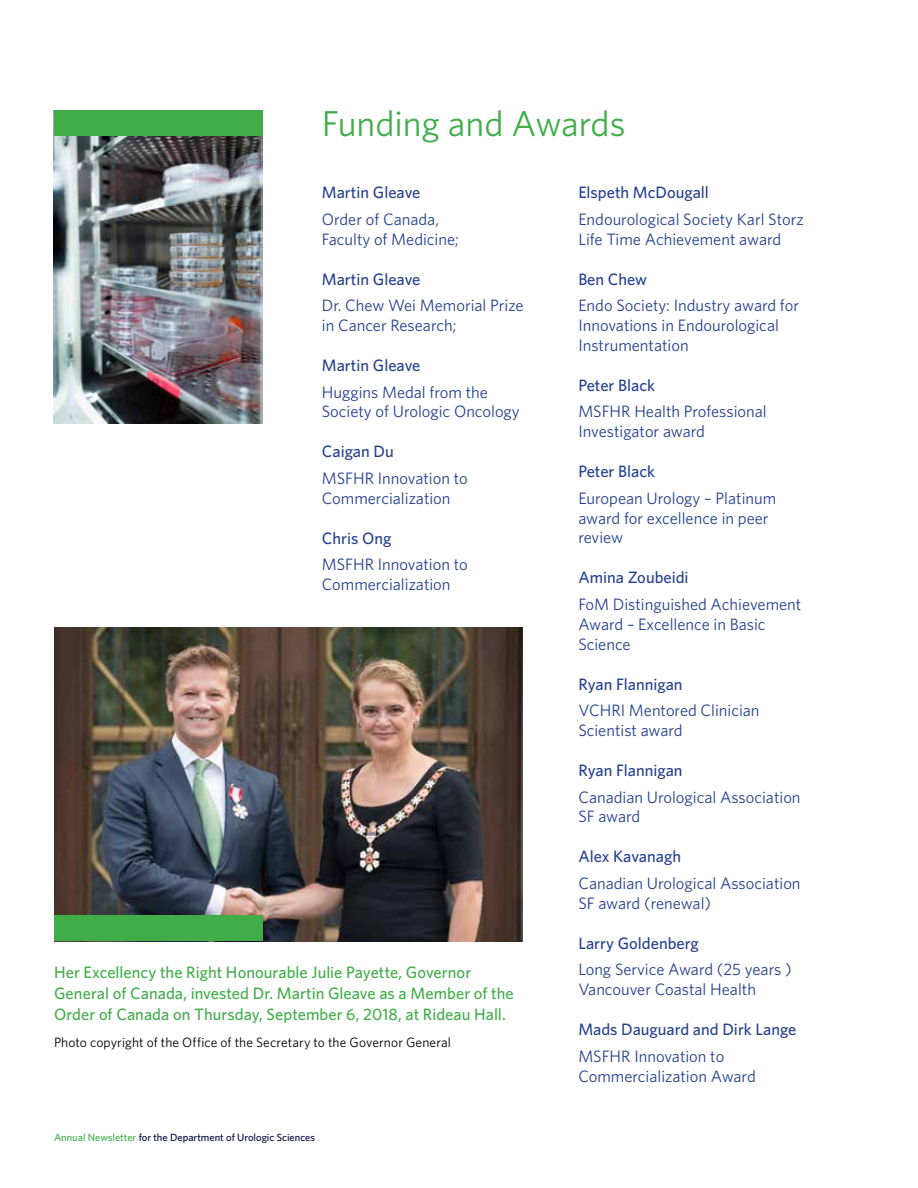
<style>
.page{position:relative;width:918px;height:1188px;background:#fff}
.page>*{position:absolute;margin:0;border:0;box-sizing:border-box;transform-origin:0 0}
.t1{font:36px "Whitney";color:#41ad49}
.t2{font:16.5px/19.8px "Whitney";color:#25408f}
.t3{font:500 16.5px "Whitney";color:#25408f}
.t4{font:500 16.5px/21px "Whitney";color:#41ad49}
.t5{font:13.5px "Whitney";letter-spacing:.01em;color:#000}
.t6{font:500 10.5px "Whitney";color:#00053e}
.s1{color:#41ad49}
</style>
<div class="page">
<img style="left:54px;top:136px;width:209px;height:288px">
<div style="left:54px;top:110px;width:209px;height:26px;background:#41ad49"></div>
<img style="left:54px;top:628px;width:468px;height:313px">
<div style="left:54px;top:916px;width:209px;height:25px;background:#41ad49"></div>
<h1 class="t1" style="left:322px;top:102px;width:305px">Funding and Awards</h1>
<p class="t3" style="left:322px;top:183px;width:100px">Martin Gleave</p>
<p class="t2" style="left:322px;top:209px;width:139px">Order of Canada,<br>Faculty of Medicine;</p>
<p class="t3" style="left:322px;top:269px;width:100px">Martin Gleave</p>
<p class="t2" style="left:322px;top:295px;width:203px">Dr. Chew Wei Memorial Prize in Cancer Research;</p>
<p class="t3" style="left:322px;top:355px;width:100px">Martin Gleave</p>
<p class="t2" style="left:322px;top:382px;width:199px">Huggins Medal from the<br>Society of Urologic Oncology</p>
<p class="t3" style="left:322px;top:442px;width:73px">Caigan Du</p>
<p class="t2" style="left:322px;top:468px;width:147px">MSFHR Innovation to<br>Commercialization</p>
<p class="t3" style="left:322px;top:528px;width:71px">Chris Ong</p>
<p class="t2" style="left:322px;top:554px;width:147px">MSFHR Innovation to<br>Commercialization</p>
<p class="t4" style="left:54px;top:961px;width:461px">Her Excellency the Right Honourable Julie Payette, Governor<br>General of Canada, invested Dr. Martin Gleave as a Member of the<br>Order of Canada on Thursday, September 6, 2018, at Rideau Hall.</p>
<p class="t5" style="left:54px;top:1035px;width:399px">Photo copyright of the Office of the Secretary to the Governor General</p>
<p class="t6" style="left:54px;top:1132px;width:263px"><span class="s1">Annual Newsletter</span> for the Department of Urologic Sciences</p>
<p class="t3" style="left:578px;top:183px;width:132px">Elspeth McDougall</p>
<p class="t2" style="left:578px;top:209px;width:227px">Endourological Society Karl Storz<br>Life Time Achievement award</p>
<p class="t3" style="left:578px;top:269px;width:70px">Ben Chew</p>
<p class="t2" style="left:578px;top:295px;width:222px">Endo Society: Industry award for<br>Innovations in Endourological<br>Instrumentation</p>
<p class="t3" style="left:578px;top:375px;width:78px">Peter Black</p>
<p class="t2" style="left:578px;top:401px;width:190px">MSFHR Health Professional<br>Investigator award</p>
<p class="t3" style="left:578px;top:462px;width:78px">Peter Black</p>
<p class="t2" style="left:578px;top:488px;width:199px">European Urology – Platinum award for excellence in peer review</p>
<p class="t3" style="left:578px;top:568px;width:112px">Amina Zoubeidi</p>
<p class="t2" style="left:578px;top:594px;width:225px">FoM Distinguished Achievement<br>Award – Excellence in Basic<br>Science</p>
<p class="t3" style="left:578px;top:674px;width:106px">Ryan Flannigan</p>
<p class="t2" style="left:578px;top:700px;width:183px">VCHRI Mentored Clinician<br>Scientist award</p>
<p class="t3" style="left:578px;top:760px;width:106px">Ryan Flannigan</p>
<p class="t2" style="left:578px;top:787px;width:224px">Canadian Urological Association<br>SF award</p>
<p class="t3" style="left:578px;top:847px;width:104px">Alex Kavanagh</p>
<p class="t2" style="left:578px;top:873px;width:224px">Canadian Urological Association<br>SF award (renewal)</p>
<p class="t3" style="left:578px;top:933px;width:122px">Larry Goldenberg</p>
<p class="t2" style="left:578px;top:959px;width:215px">Long Service Award (25 years )<br>Vancouver Coastal Health</p>
<p class="t3" style="left:578px;top:1019px;width:220px">Mads Dauguard and Dirk Lange</p>
<p class="t2" style="left:578px;top:1046px;width:179px">MSFHR Innovation to<br>Commercialization Award</p>
</div>
